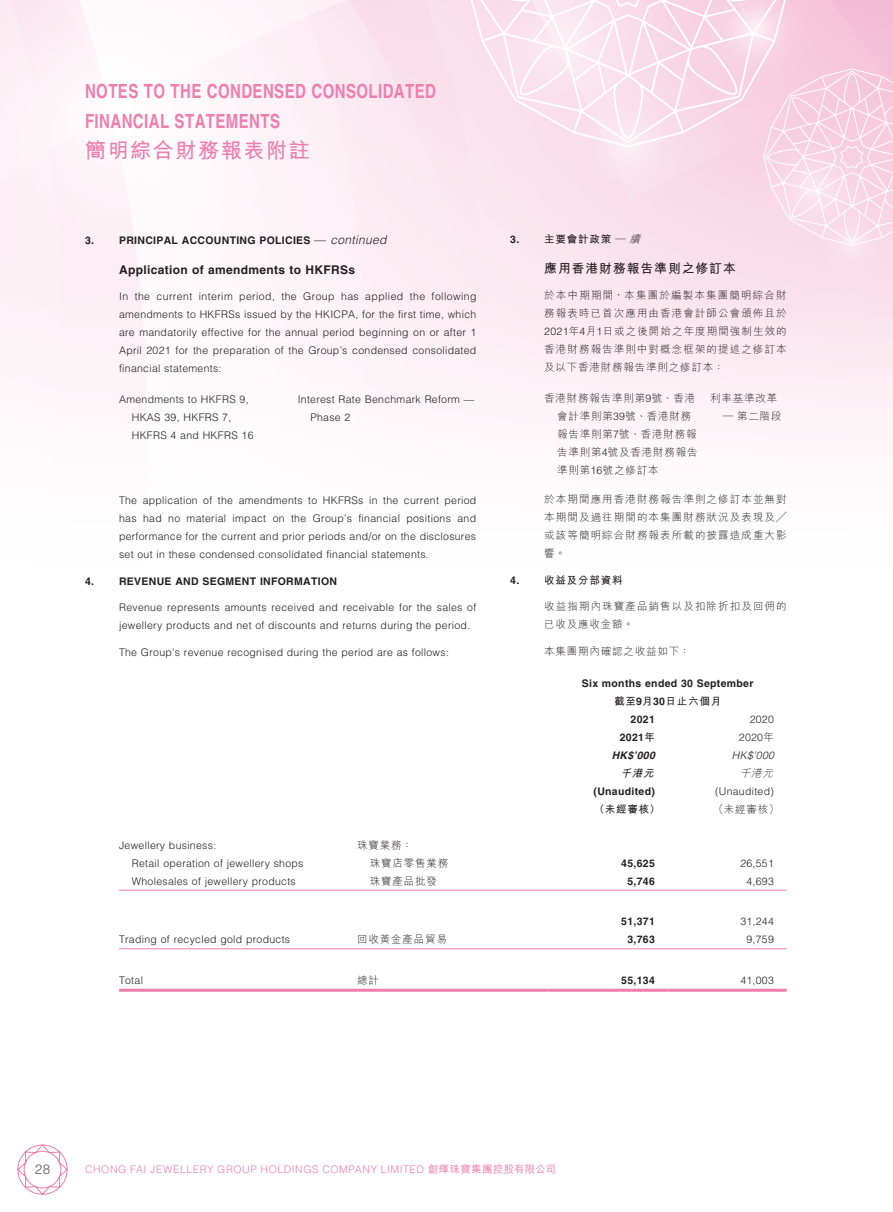
<style>
.page{position:relative;width:893px;height:1212px;background:#fff}
.page>*{position:absolute;margin:0;border:0;box-sizing:border-box;transform-origin:0 0}
.t1{font:700 21px "M Hei HK";letter-spacing:.08em;color:#ed7eaf}
.t2{font:700 19.5px/30px "Helvetica";letter-spacing:.03em;color:#ed7eaf;scale:.77 1}
.t3{font:300 13.5px "Helvetica";color:#57585a}
.t4{font:700 12.75px "M Hei HK";letter-spacing:.08em;color:#231f20}
.t5{font:700 12px "Helvetica";letter-spacing:.03em;color:#231f20}
.t6{font:300 10.5px/18px "Helvetica";letter-spacing:.03em;color:#231f20}
.t7{font:300 10.5px/18px "M Hei HK";letter-spacing:.08em;color:#231f20;text-align:justify}
.t8{font:700 10.5px "Helvetica";letter-spacing:.03em;color:#231f20}
.t9{font:300 10.5px "Helvetica";letter-spacing:.05em;color:#ed7eaf}
.t10{font:700 10.5px "M Hei HK";letter-spacing:.08em;color:#231f20}
.t11{font:300 10.5px/18px "M Hei HK";letter-spacing:.105em;color:#231f20}
.t12{font:italic 700 10.5px "Helvetica";color:#231f20}
.t13{font:italic 300 10.5px "Helvetica";color:#231f20}
.t14{font:italic 700 10.5px "M Hei HK";color:#231f20}
.t15{font:italic 300 10.5px "M Hei HK";color:#231f20}
.s1{font-weight:300;font-size:12px}
.s2{font-weight:300;font-style:italic;font-size:12px}
.s3{font-family:"Helvetica"}
.s4{font-weight:300}
.s5{font-weight:300;font-style:italic}
.s6{font-family:"M Hei HK"}
.s7{font-family:"M Hei HK";font-weight:500}
</style>
<div class="page">
<img style="left:0;top:0;width:893px;height:989px">
<svg style="left:17px;top:1144px;width:51px;height:51px"></svg>
<hr style="left:119px;top:890px;width:238px;height:1px;background:#ed7eaf">
<hr style="left:357px;top:890px;width:192px;height:1px;background:#ed7eaf">
<hr style="left:549px;top:890px;width:119px;height:1px;background:#ed7eaf">
<hr style="left:668px;top:890px;width:119px;height:1px;background:#ed7eaf">
<hr style="left:119px;top:948px;width:238px;height:1px;background:#ed7eaf">
<hr style="left:357px;top:948px;width:192px;height:1px;background:#ed7eaf">
<hr style="left:549px;top:948px;width:119px;height:1px;background:#ed7eaf">
<hr style="left:668px;top:948px;width:119px;height:1px;background:#ed7eaf">
<hr style="left:119px;top:989px;width:238px;height:3px;background:#ed7eaf">
<hr style="left:357px;top:989px;width:192px;height:3px;background:#ed7eaf">
<hr style="left:549px;top:989px;width:119px;height:3px;background:#ed7eaf">
<hr style="left:668px;top:989px;width:119px;height:3px;background:#ed7eaf">
<h2 class="t2" style="left:85px;top:76px;width:457px">NOTES TO THE CONDENSED CONSOLIDATED<br>FINANCIAL STATEMENTS</h2>
<h1 class="t1" style="left:85px;top:135px;width:226px">簡明綜合財務報表附註</h1>
<p class="t8" style="left:85px;top:234px;width:303px">3. PRINCIPAL ACCOUNTING POLICIES <span class="s1">—</span> <span class="s2">continued</span></p>
<p class="t5" style="left:119px;top:262px;width:238px">Application of amendments to HKFRSs</p>
<p class="t6" style="left:119px;top:287px;width:359px;text-align:justify">In the current interim period, the Group has applied the following amendments to HKFRSs issued by the HKICPA, for the first time, which are mandatorily effective for the annual period beginning on or after 1<br>April 2021 for the preparation of the Group’s condensed consolidated financial statements:</p>
<p class="t6" style="left:132px;top:390px;width:123px;text-indent:-13px">Amendments to HKFRS 9,<br>HKAS 39, HKFRS 7,<br>HKFRS 4 and HKFRS 16</p>
<p class="t6" style="left:310px;top:390px;width:165px;text-indent:-13px">Interest Rate Benchmark Reform —<br>Phase 2</p>
<p class="t6" style="left:119px;top:491px;width:359px;text-align:justify">The application of the amendments to HKFRSs in the current period has had no material impact on the Group’s financial positions and performance for the current and prior periods and/or on the disclosures set out in these condensed consolidated financial statements.</p>
<p class="t8" style="left:85px;top:575px;width:253px">4. REVENUE AND SEGMENT INFORMATION</p>
<p class="t6" style="left:119px;top:598px;width:359px">Revenue represents amounts received and receivable for the sales of jewellery products and net of discounts and returns during the period.</p>
<p class="t6" style="left:119px;top:643px;width:331px">The Group’s revenue recognised during the period are as follows:</p>
<p class="t10" style="left:510px;top:232px;width:135px"><span class="s3">3.</span> 主要會計政策 <span class="s4">—</span> <span class="s5">續</span></p>
<p class="t4" style="left:544px;top:259px;width:193px">應用香港財務報告準則之修訂本</p>
<p class="t7" style="left:544px;top:286px;width:244px">於本中期期間，本集團於編製本集團簡明綜合財務報表時已首次應用由香港會計師公會頒佈且於<span class="s3">2021</span>年<span class="s3">4</span>月<span class="s3">1</span>日或之後開始之年度期間強制生效的香港財務報告準則中對概念框架的提述之修訂本及以下香港財務報告準則之修訂本：</p>
<p class="t7" style="left:557px;top:389px;width:142px;text-align:left;text-indent:-13px">香港財務報告準則第<span class="s3">9</span>號、香港會計準則第<span class="s3">39</span>號、香港財務報告準則第<span class="s3">7</span>號、香港財務報告準則第<span class="s3">4</span>號及香港財務報告準則第<span class="s3">16</span>號之修訂本</p>
<p class="t7" style="left:710px;top:389px;width:69px">利率基準改革</p>
<p class="t7" style="left:723px;top:407px;width:60px">— 第二階段</p>
<p class="t7" style="left:544px;top:490px;width:244px">於本期間應用香港財務報告準則之修訂本並無對本期間及過往期間的本集團財務狀況及表現及╱或該等簡明綜合財務報表所載的披露造成重大影響。</p>
<p class="t10" style="left:510px;top:572px;width:114px"><span class="s3">4.</span> 收益及分部資料</p>
<p class="t11" style="left:544px;top:597px;width:244px">收益指期內珠寶產品銷售以及扣除折扣及回佣的已收及應收金額。</p>
<p class="t7" style="left:544px;top:642px;width:147px">本集團期內確認之收益如下：</p>
<p class="t8" style="left:582px;top:676px;width:173px">Six months ended 30 September</p>
<p class="t10" style="left:614px;top:693px;width:109px">截至<span class="s3">9</span>月<span class="s3">30</span>日止六個月</p>
<p class="t8" style="left:631px;top:712px;width:26px">2021</p>
<p class="t6" style="left:750px;top:710px;width:26px">2020</p>
<p class="t8" style="left:620px;top:730px;width:37px">2021<span class="s6">年</span></p>
<p class="t6" style="left:739px;top:728px;width:37px">2020<span class="s6">年</span></p>
<p class="t12" style="left:612px;top:748px;width:45px">HK$’000</p>
<p class="t13" style="left:732px;top:748px;width:44px">HK$’000</p>
<p class="t14" style="left:621px;top:765px;width:38px">千港元</p>
<p class="t15" style="left:740px;top:765px;width:38px">千港元</p>
<p class="t8" style="left:594px;top:784px;width:63px">(Unaudited)</p>
<p class="t6" style="left:715px;top:782px;width:60px">(Unaudited)</p>
<p class="t10" style="left:594px;top:801px;width:68px">（未經審核）</p>
<p class="t7" style="left:713px;top:799px;width:68px">（未經審核）</p>
<p class="t6" style="left:119px;top:836px;width:99px">Jewellery business:</p>
<p class="t7" style="left:357px;top:835px;width:57px">珠寶業務：</p>
<p class="t6" style="left:132px;top:854px;width:173px">Retail operation of jewellery shops</p>
<p class="t7" style="left:370px;top:853px;width:80px">珠寶店零售業務</p>
<p class="t8" style="left:621px;top:856px;width:35px">45,625</p>
<p class="t6" style="left:740px;top:854px;width:35px">26,551</p>
<p class="t6" style="left:132px;top:872px;width:166px">Wholesales of jewellery products</p>
<p class="t7" style="left:370px;top:871px;width:69px">珠寶產品批發</p>
<p class="t8" style="left:627px;top:874px;width:29px">5,746</p>
<p class="t6" style="left:746px;top:872px;width:29px">4,693</p>
<p class="t8" style="left:621px;top:915px;width:35px">51,371</p>
<p class="t6" style="left:740px;top:912px;width:35px">31,244</p>
<p class="t6" style="left:119px;top:930px;width:173px">Trading of recycled gold products</p>
<p class="t7" style="left:357px;top:930px;width:91px">回收黃金產品貿易</p>
<p class="t8" style="left:627px;top:933px;width:29px">3,763</p>
<p class="t6" style="left:746px;top:930px;width:29px">9,759</p>
<p class="t6" style="left:119px;top:971px;width:25px">Total</p>
<p class="t7" style="left:357px;top:970px;width:23px">總計</p>
<p class="t8" style="left:621px;top:973px;width:35px">55,134</p>
<p class="t6" style="left:740px;top:971px;width:35px">41,003</p>
<p class="t3" style="left:35px;top:1161px;width:17px">28</p>
<p class="t9" style="left:85px;top:1163px;width:472px">CHONG FAI JEWELLERY GROUP HOLDINGS COMPANY LIMITED <span class="s7">創輝珠寶集團控股有限公司</span></p>
</div>
